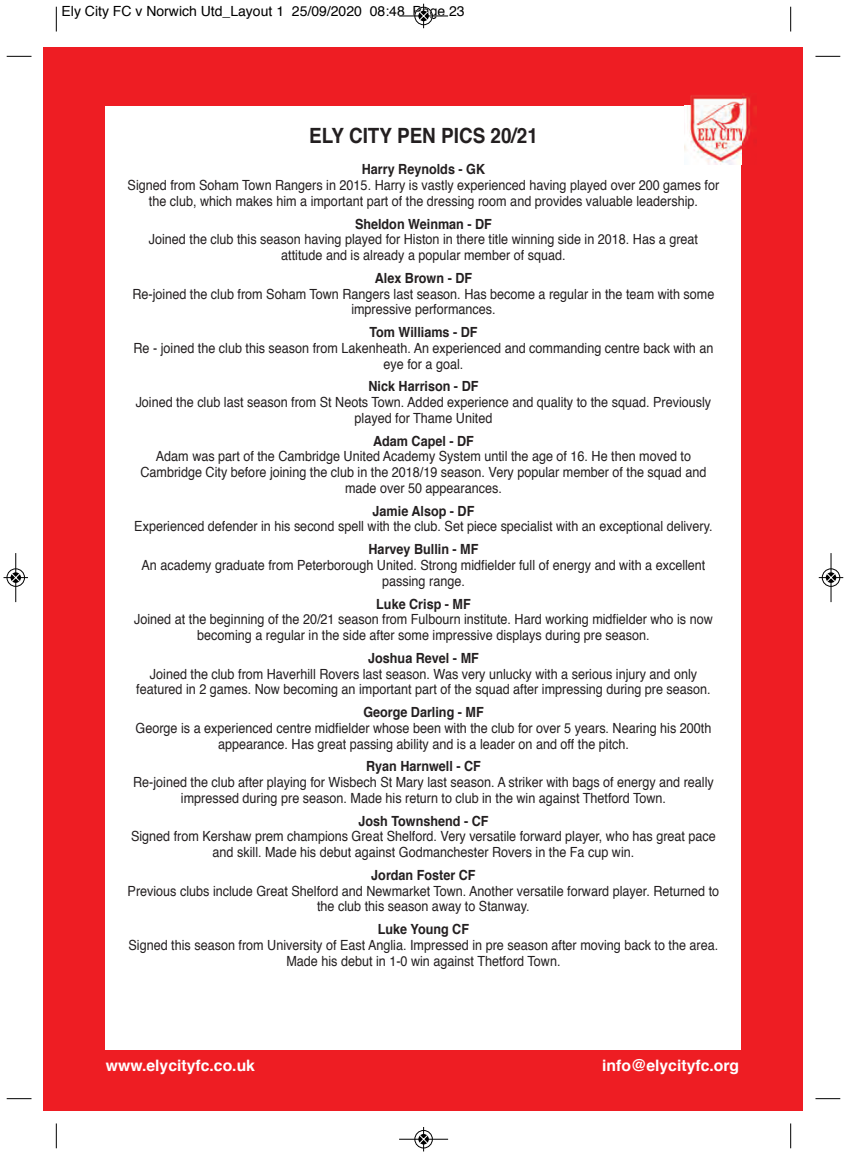
<style>
.page{position:relative;width:847px;height:1155px;background:#fff}
.page>*{position:absolute;margin:0;border:0;box-sizing:border-box;transform-origin:0 0}
.t1{font:700 21px "Helvetica";color:#231f20;scale:.9 1}
.t2{font:700 15.75px "Helvetica";color:#fff}
.t3{font:14px/15.8px "Helvetica";color:#231f20;text-align:center;scale:.9 1}
.t4{font:700 14px "Helvetica";color:#231f20;scale:.9 1}
.t5{font:14px "Helvetica";color:#000}
</style>
<div class="page">
<div style="left:43px;top:47px;width:760px;height:1063px;background:#ee1d23"></div>
<div style="left:106px;top:106px;width:635px;height:942px;background:#fff"></div>
<img style="left:685px;top:93px;width:72px;height:71px">
<svg style="left:56px;top:7px;width:1px;height:25px"></svg>
<svg style="left:7px;top:56px;width:25px;height:1px"></svg>
<svg style="left:790px;top:7px;width:1px;height:25px"></svg>
<svg style="left:815px;top:56px;width:25px;height:1px"></svg>
<svg style="left:56px;top:1123px;width:1px;height:25px"></svg>
<svg style="left:7px;top:1098px;width:25px;height:1px"></svg>
<svg style="left:790px;top:1123px;width:1px;height:25px"></svg>
<svg style="left:815px;top:1098px;width:25px;height:1px"></svg>
<div style="left:414px;top:7px;width:19px;height:18px;border:1px solid #fff;border-radius:50%"></div>
<hr style="left:399px;top:16px;width:49px;height:1px;background:#000">
<div style="left:415px;top:7px;width:17px;height:18px;border:1px solid #000;border-radius:50%"></div>
<svg style="left:419px;top:4px;width:9px;height:24px"></svg>
<div style="left:414px;top:1129px;width:19px;height:19px;border:1px solid #fff;border-radius:50%"></div>
<hr style="left:399px;top:1138px;width:49px;height:1px;background:#000">
<div style="left:415px;top:1130px;width:17px;height:18px;border:1px solid #000;border-radius:50%"></div>
<svg style="left:419px;top:1127px;width:9px;height:24px"></svg>
<div style="left:6px;top:568px;width:19px;height:19px;border:1px solid #fff;border-radius:50%"></div>
<hr style="left:15px;top:553px;width:1px;height:49px;background:#000">
<div style="left:7px;top:568px;width:18px;height:18px;border:1px solid #000;border-radius:50%"></div>
<svg style="left:4px;top:573px;width:24px;height:9px"></svg>
<div style="left:821px;top:568px;width:19px;height:19px;border:1px solid #fff;border-radius:50%"></div>
<hr style="left:831px;top:553px;width:1px;height:49px;background:#000">
<div style="left:822px;top:568px;width:18px;height:18px;border:1px solid #000;border-radius:50%"></div>
<svg style="left:819px;top:573px;width:24px;height:9px"></svg>
<p class="t5" style="left:62px;top:5px;width:405px">Ely City FC v Norwich Utd_Layout 1 25/09/2020 08:48 Page 23</p>
<h1 class="t1" style="left:309px;top:126px;width:256px">ELY CItY PEn PICS 20/21</h1>
<p class="t4" style="left:362px;top:163px;width:138px">Harry Reynolds - gK</p>
<p class="t3" style="left:128px;top:178px;width:659px">Signed from Soham Town Rangers in 2015. Harry is vastly experienced having played over 200 games for the club, which makes him a important part of the dressing room and provides valuable leadership.</p>
<p class="t4" style="left:355px;top:218px;width:154px">Sheldon Weinman - DF</p>
<p class="t3" style="left:149px;top:232px;width:612px">Joined the club this season having played for Histon in there title winning side in 2018. Has a great attitude and is already a popular member of squad.</p>
<p class="t4" style="left:375px;top:272px;width:110px">alex Brown - DF</p>
<p class="t3" style="left:133px;top:287px;width:648px">Re-joined the club from Soham Town Rangers last season. Has become a regular in the team with some impressive performances.</p>
<p class="t4" style="left:369px;top:326px;width:122px">tom Williams - DF</p>
<p class="t3" style="left:133px;top:341px;width:646px">Re - joined the club this season from Lakenheath. An experienced and commanding centre back with an eye for a goal.</p>
<p class="t4" style="left:368px;top:380px;width:124px">nick Harrison - DF</p>
<p class="t3" style="left:136px;top:395px;width:641px">Joined the club last season from St Neots Town. Added experience and quality to the squad. Previously played for Thame United</p>
<p class="t4" style="left:373px;top:435px;width:114px">adam Capel - DF</p>
<p class="t3" style="left:140px;top:449px;width:630px">Adam was part of the Cambridge United Academy System until the age of 16. He then moved to<br>Cambridge City before joining the club in the 2018/19 season. Very popular member of the squad and made over 50 appearances.</p>
<p class="t4" style="left:373px;top:505px;width:115px">Jamie alsop - DF</p>
<p class="t3" style="left:134px;top:519px;width:644px">Experienced defender in his second spell with the club. Set piece specialist with an exceptional delivery.</p>
<p class="t4" style="left:368px;top:543px;width:124px">Harvey Bullin - MF</p>
<p class="t3" style="left:142px;top:558px;width:628px">An academy graduate from Peterborough United. Strong midfielder full of energy and with a excellent passing range.</p>
<p class="t4" style="left:376px;top:597px;width:107px">Luke Crisp - MF</p>
<p class="t3" style="left:134px;top:612px;width:644px">Joined at the beginning of the 20/21 season from Fulbourn institute. Hard working midfielder who is now becoming a regular in the side after some impressive displays during pre season.</p>
<p class="t4" style="left:368px;top:652px;width:124px">Joshua Revel - MF</p>
<p class="t3" style="left:136px;top:666px;width:640px">Joined the club from Haverhill Rovers last season. Was very unlucky with a serious injury and only featured in 2 games. Now becoming an important part of the squad after impressing during pre season.</p>
<p class="t4" style="left:363px;top:706px;width:135px">george Darling - MF</p>
<p class="t3" style="left:136px;top:721px;width:641px">George is a experienced centre midfielder whose been with the club for over 5 years. Nearing his 200th appearance. Has great passing ability and is a leader on and off the pitch.</p>
<p class="t4" style="left:366px;top:760px;width:129px">Ryan Harnwell - CF</p>
<p class="t3" style="left:133px;top:775px;width:647px">Re-joined the club after playing for Wisbech St Mary last season. A striker with bags of energy and really impressed during pre season. Made his return to club in the win against Thetford Town.</p>
<p class="t4" style="left:358px;top:814px;width:146px">Josh townshend - CF</p>
<p class="t3" style="left:131px;top:829px;width:651px">Signed from Kershaw prem champions Great Shelford. Very versatile forward player, who has great pace and skill. Made his debut against Godmanchester Rovers in the Fa cup win.</p>
<p class="t4" style="left:371px;top:869px;width:117px">Jordan Foster CF</p>
<p class="t3" style="left:128px;top:883px;width:659px">Previous clubs include Great Shelford and Newmarket Town. Another versatile forward player. Returned to the club this season away to Stanway.</p>
<p class="t4" style="left:378px;top:923px;width:103px">Luke Young CF</p>
<p class="t3" style="left:129px;top:938px;width:657px">Signed this season from University of East Anglia. Impressed in pre season after moving back to the area.<br>Made his debut in 1-0 win against Thetford Town.</p>
<p class="t2" style="left:106px;top:1058px;width:151px">www.elycityfc.co.uk</p>
<p class="t2" style="left:602px;top:1058px;width:139px">info@elycityfc.org</p>
</div>
